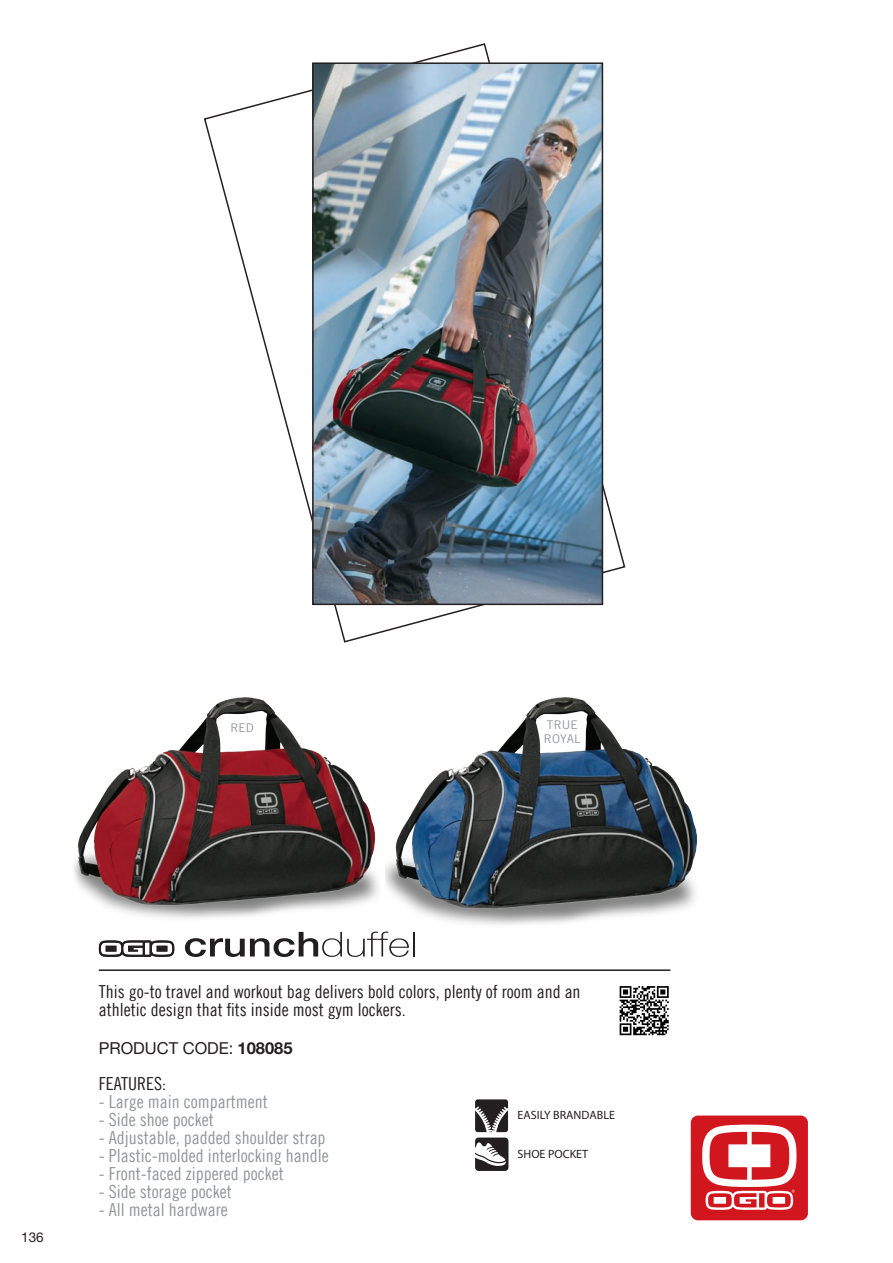
<style>
.page{position:relative;width:893px;height:1263px;background:#fff}
.page>*{position:absolute;margin:0;border:0;box-sizing:border-box;transform-origin:0 0}
.t1{font:18px "Trade Gothic LT Std Cn 18";color:#939598}
.t2{font:18px/18px "Trade Gothic LT Std Cn 18";color:#231f20}
.t3{font:16.5px "Helvetica Neue LT Std";color:#231f20}
.t4{font:13.5px "Helvetica Neue LT Std";color:#231f20}
.t5{font:12px "Myriad";color:#231f20}
.t6{font:italic 12px/14.4px "Trade Gothic";color:#939598}
.s1{font-weight:700}
</style>
<div class="page">
<img style="left:74px;top:698px;width:623px;height:227px">
<svg style="left:475px;top:1099px;width:33px;height:72px"></svg>
<hr style="left:99px;top:969px;width:571px;height:2px;background:#231f20">
<svg style="left:619px;top:986px;width:47px;height:50px"></svg>
<svg style="left:620px;top:986px;width:49px;height:49px"></svg>
<svg style="left:99px;top:940px;width:75px;height:17px"></svg>
<svg style="left:185px;top:931px;width:224px;height:26px"></svg>
<hr style="left:413px;top:932px;width:2px;height:24px;background:#231f20">
<svg style="left:203px;top:43px;width:423px;height:600px"></svg>
<img style="left:315px;top:65px;width:285px;height:537px">
<div style="left:312px;top:62px;width:291px;height:543px;border:2px solid #231f20"></div>
<div style="left:691px;top:1115px;width:117px;height:105px;background:#d2161e;border-radius:7px"></div>
<svg style="left:702px;top:1124px;width:94px;height:86px"></svg>
<p class="t6" style="left:231px;top:721px;width:25px">RED</p>
<p class="t6" style="left:544px;top:717px;width:38px">TRUE<br>ROYAL</p>
<p class="t4" style="left:21px;top:1229px;width:24px">136</p>
<p class="t2" style="left:99px;top:982px;width:483px">This go-to travel and workout bag delivers bold colors, plenty of room and an athletic design that fits inside most gym lockers.</p>
<p class="t3" style="left:99px;top:1038px;width:195px">PRODUCT CODE: <span class="s1">108085</span></p>
<p class="t2" style="left:99px;top:1074px;width:69px">FEATURES:</p>
<p class="t1" style="left:99px;top:1091px;width:170px">- Large main compartment</p>
<p class="t1" style="left:99px;top:1109px;width:116px">- Side shoe pocket</p>
<p class="t1" style="left:99px;top:1127px;width:228px">- Adjustable, padded shoulder strap</p>
<p class="t1" style="left:99px;top:1145px;width:231px">- Plastic-molded interlocking handle</p>
<p class="t1" style="left:99px;top:1163px;width:186px">- Front-faced zippered pocket</p>
<p class="t1" style="left:99px;top:1181px;width:134px">- Side storage pocket</p>
<p class="t1" style="left:99px;top:1199px;width:130px">- All metal hardware</p>
<p class="t5" style="left:518px;top:1109px;width:99px">EASILY BRANDABLE</p>
<p class="t5" style="left:518px;top:1148px;width:72px">SHOE POCKET</p>
</div>
